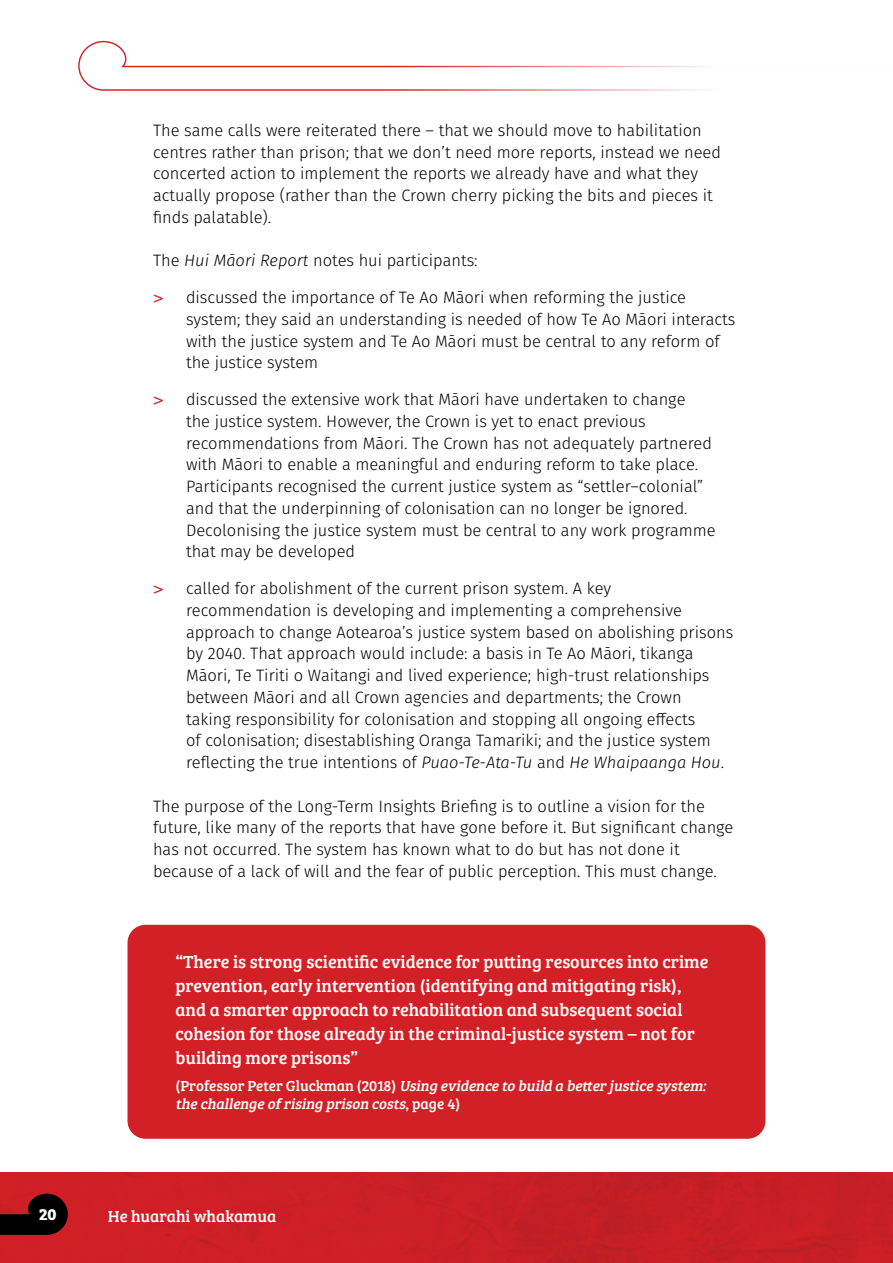
<style>
.page{position:relative;width:893px;height:1263px;background:#fff}
.page>*{position:absolute;margin:0;border:0;box-sizing:border-box;transform-origin:0 0}
.t1{font:18px/24px "Bree Serif";color:#fff}
.t2{font:300 16.5px/21.8px "Fira Sans";color:#000}
.t3{font:16.5px "Bree Serif";color:#fff}
.t4{font:700 16.5px "Bree Serif";color:#fff}
.t5{font:italic 15px/18px "Bree Serif";color:#fff}
.s1{font-style:italic}
.s2{font-style:normal}
</style>
<div class="page">
<img style="left:0;top:1173px;width:893px;height:90px">
<svg style="left:0;top:1194px;width:68px;height:41px;background:#3d090b"></svg>
<svg style="left:78px;top:40px;width:630px;height:51px"></svg>
<div style="left:128px;top:925px;width:637px;height:214px;background:#d31f26;border-radius:18px"></div>
<p class="t2" style="left:153px;top:119px;width:569px">The same calls were reiterated there – that we should move to habilitation centres rather than prison; that we don’t need more reports, instead we need concerted action to implement the reports we already have and what they actually propose (rather than the Crown cherry picking the bits and pieces it finds palatable).</p>
<p class="t2" style="left:153px;top:250px;width:326px">The <span class="s1">Hui Māori Report</span> notes hui participants:</p>
<p class="t2" style="left:186px;top:286px;width:551px">discussed the importance of Te Ao Māori when reforming the justice system; they said an understanding is needed of how Te Ao Māori interacts with the justice system and Te Ao Māori must be central to any reform of the justice system</p>
<p class="t2" style="left:186px;top:388px;width:531px">discussed the extensive work that Māori have undertaken to change<br>the justice system. However, the Crown is yet to enact previous recommendations from Māori. The Crown has not adequately partnered with Māori to enable a meaningful and enduring reform to take place.<br>Participants recognised the current justice system as “settler–colonial” and that the underpinning of colonisation can no longer be ignored.<br>Decolonising the justice system must be central to any work programme that may be developed</p>
<p class="t2" style="left:186px;top:577px;width:549px">called for abolishment of the current prison system. A key recommendation is developing and implementing a comprehensive approach to change Aotearoa’s justice system based on abolishing prisons by 2040. That approach would include: a basis in Te Ao Māori, tikanga Māori, Te Tiriti o Waitangi and lived experience; high-trust relationships between Māori and all Crown agencies and departments; the Crown<br>taking responsibility for colonisation and stopping all ongoing effects<br>of colonisation; disestablishing Oranga Tamariki; and the justice system reflecting the true intentions of <span class="s1">Puao-Te-Ata-Tu</span> and <span class="s1">He Whaipaanga Hou</span>.</p>
<p class="t2" style="left:153px;top:795px;width:582px">The purpose of the Long-Term Insights Briefing is to outline a vision for the future, like many of the reports that have gone before it. But significant change has not occurred. The system has known what to do but has not done it because of a lack of will and the fear of public perception. This must change.</p>
<p class="t1" style="left:176px;top:948px;width:534px">“There is strong scientific evidence for putting resources into crime prevention, early intervention (identifying and mitigating risk), and a smarter approach to rehabilitation and subsequent social cohesion for those already in the criminal-justice system – not for building more prisons”</p>
<p class="t5" style="left:176px;top:1076px;width:536px"><span class="s2">( P r o fe s s o r P e t e r G l u c k m a n ( 2 0 1 8 )</span> Using evidence to build a better justice system: the challenge ofrising prison costs<span class="s2">, p a g e 4 )</span></p>
<p class="t4" style="left:39px;top:1202px;width:19px">20</p>
<p class="t3" style="left:108px;top:1204px;width:170px">He huarahi whakamua</p>
</div>
